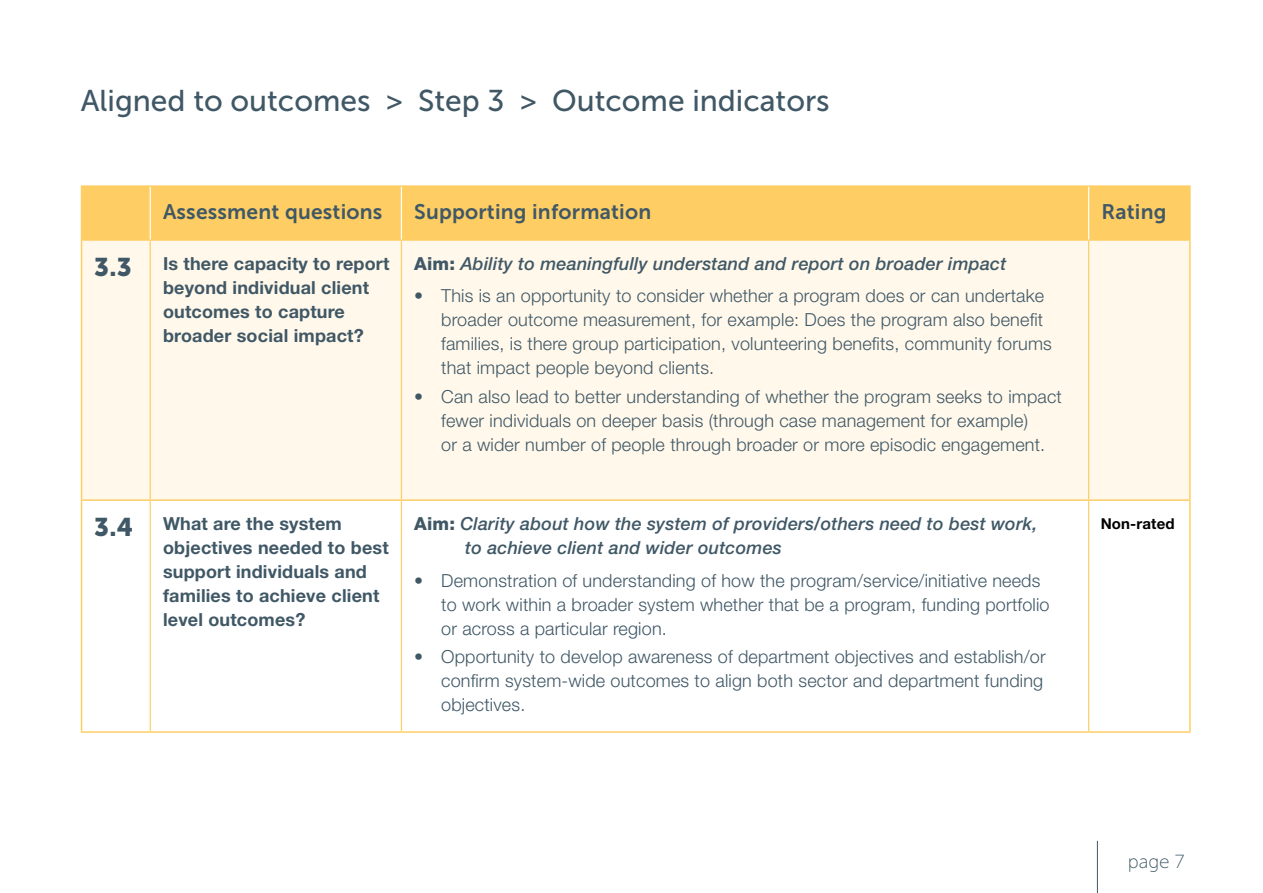
<style>
.page{position:relative;width:1263px;height:893px;background:#fff}
.page>*{position:absolute;margin:0;border:0;box-sizing:border-box;transform-origin:0 0}
.Main_heading{font:30px "Museo Sans 500";color:#405866}
.Heading_b4_bullet_po{font:25.5px "Museo Sans 900";color:#405866}
.Sub_heading_2{font:21px "Museo Sans 700";letter-spacing:.01em;color:#405866}
.t1{font:18.9px "Museo Sans 100";color:#405866}
.t2{font:300 18px/24px "Helvetica Neue LT Std";letter-spacing:.01em;color:#405866}
.Sub_heading_2-2{font:700 18px/24px "Helvetica Neue LT Std";letter-spacing:.01em;color:#405866}
.Heading_b4_bullet_po-2{font:italic 500 18px/24px "Helvetica Neue LT Std";letter-spacing:.01em;color:#405866}
.Sub_heading_2-3{font:700 15px "Helvetica Neue LT Std";letter-spacing:.01em;color:#000}
.s1{font-weight:800;font-style:normal}
</style>
<div class="page">
<hr style="left:1097px;top:841px;width:1px;height:52px;background:#405866">
<div style="left:82px;top:187px;width:1107px;height:53px;background:#fece64"></div>
<div style="left:82px;top:241px;width:1107px;height:258px;background:#fff8eb"></div>
<hr style="left:81px;top:187px;width:1px;height:53px;background:#fece64">
<hr style="left:81px;top:185px;width:69px;height:2px;background:#fece64">
<hr style="left:82px;top:240px;width:68px;height:1px;background:#fece64">
<hr style="left:150px;top:185px;width:251px;height:2px;background:#fece64">
<hr style="left:401px;top:185px;width:688px;height:2px;background:#fece64">
<hr style="left:150px;top:240px;width:251px;height:1px;background:#fece64">
<hr style="left:401px;top:240px;width:688px;height:1px;background:#fece64">
<hr style="left:1089px;top:185px;width:102px;height:2px;background:#fece64">
<hr style="left:1189px;top:187px;width:2px;height:53px;background:#fece64">
<hr style="left:1089px;top:240px;width:100px;height:1px;background:#fece64">
<hr style="left:81px;top:240px;width:1px;height:259px;background:#fece64">
<hr style="left:81px;top:501px;width:1px;height:230px;background:#fece64">
<hr style="left:81px;top:499px;width:69px;height:2px;background:#fece64">
<hr style="left:81px;top:731px;width:69px;height:2px;background:#fece64">
<hr style="left:150px;top:241px;width:1px;height:258px;background:#fece64">
<hr style="left:150px;top:501px;width:1px;height:230px;background:#fece64">
<hr style="left:401px;top:241px;width:1px;height:258px;background:#fece64">
<hr style="left:401px;top:501px;width:1px;height:230px;background:#fece64">
<hr style="left:150px;top:499px;width:251px;height:2px;background:#fece64">
<hr style="left:401px;top:499px;width:688px;height:2px;background:#fece64">
<hr style="left:150px;top:731px;width:251px;height:2px;background:#fece64">
<hr style="left:401px;top:731px;width:688px;height:2px;background:#fece64">
<hr style="left:150px;top:187px;width:1px;height:53px;background:#fff">
<hr style="left:401px;top:187px;width:1px;height:53px;background:#fff">
<hr style="left:1088px;top:187px;width:1px;height:53px;background:#fff">
<hr style="left:1088px;top:241px;width:1px;height:258px;background:#fece64">
<hr style="left:1088px;top:501px;width:1px;height:230px;background:#fece64">
<hr style="left:1189px;top:240px;width:2px;height:259px;background:#fece64">
<hr style="left:1189px;top:501px;width:2px;height:230px;background:#fece64">
<hr style="left:1089px;top:499px;width:102px;height:2px;background:#fece64">
<hr style="left:1089px;top:731px;width:102px;height:2px;background:#fece64">
<p class="Main_heading" style="left:81px;top:85px;width:750px">Aligned to outcomes &gt; Step 3 &gt; Outcome indicators</p>
<p class="Sub_heading_2" style="left:163px;top:200px;width:221px">Assessment questions</p>
<p class="Sub_heading_2" style="left:414px;top:200px;width:239px">Supporting information</p>
<p class="Sub_heading_2" style="left:1101px;top:200px;width:67px">Rating</p>
<p class="Heading_b4_bullet_po" style="left:94px;top:253px;width:39px">3.3</p>
<p class="Sub_heading_2-2" style="left:163px;top:251px;width:228px">Is there capacity to report beyond individual client outcomes to capture broader social impact?</p>
<p class="Heading_b4_bullet_po-2" style="left:414px;top:251px;width:594px"><span class="s1">Aim:</span> Ability to meaningfully understand and report on broader impact</p>
<p class="t2" style="left:441px;top:284px;width:612px;text-indent:-27px">• This is an opportunity to consider whether a program does or can undertake broader outcome measurement, for example: Does the program also benefit families, is there group participation, volunteering benefits, community forums that impact people beyond clients.</p>
<p class="t2" style="left:414px;top:384px;width:649px;text-align:center">• Can also lead to better understanding of whether the program seeks to impact fewer individuals on deeper basis (through case management for example)<br>or a wider number of people through broader or more episodic engagement.</p>
<p class="Heading_b4_bullet_po" style="left:94px;top:513px;width:41px">3.4</p>
<p class="Sub_heading_2-2" style="left:163px;top:511px;width:227px">What are the system objectives needed to best support individuals and families to achieve client level outcomes?</p>
<p class="Heading_b4_bullet_po-2" style="left:465px;top:511px;width:574px;text-indent:-51px"><span class="s1">Aim:</span> Clarity about how the system of providers/others need to best work, to achieve client and wider outcomes</p>
<p class="t2" style="left:441px;top:568px;width:610px;text-indent:-27px">• Demonstration of understanding of how the program/service/initiative needs to work within a broader system whether that be a program, funding portfolio or across a particular region.</p>
<p class="t2" style="left:441px;top:644px;width:606px;text-indent:-27px">• Opportunity to develop awareness of department objectives and establish/or confirm system-wide outcomes to align both sector and department funding objectives.</p>
<p class="Sub_heading_2-3" style="left:1101px;top:514px;width:75px">Non-rated</p>
<p class="t1" style="left:1128px;top:851px;width:58px">page 7</p>
</div>
